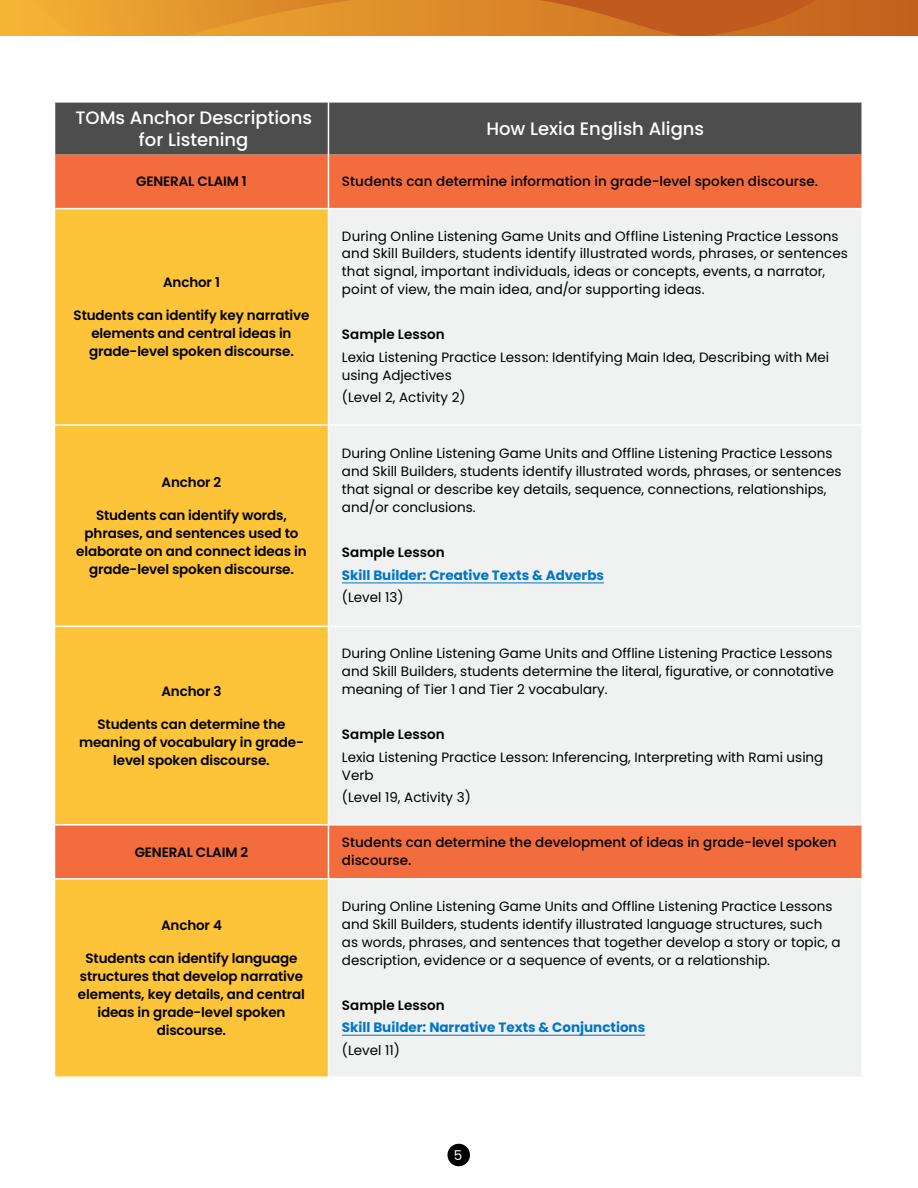
<style>
.page{position:relative;width:918px;height:1188px;background:#fff}
.page>*{position:absolute;margin:0;border:0;box-sizing:border-box;transform-origin:0 0}
.t1{font:500 18px/21.6px "Poppins";color:#fff;text-align:center}
.t2{font:13.5px/18px "Poppins";color:#000}
.t3{font:600 13.5px/18px "Poppins";letter-spacing:-.01em;color:#000;text-align:center}
.t4{font:500 13.5px/18px "Poppins";color:#000}
.t5{font:700 13.5px "Poppins";color:#0075c8}
.t6{font:13.5px "Poppins";color:#fff}
</style>
<div class="page">
<img style="left:0;top:0;width:918px;height:36px">
<img style="left:34px;top:0;width:782px;height:36px">
<div style="left:447px;top:1144px;width:23px;height:22px;background:#000;border-radius:50%"></div>
<div style="left:55px;top:103px;width:806px;height:52px;background:#4e4d4e"></div>
<div style="left:55px;top:155px;width:806px;height:53px;background:#f26c3e"></div>
<svg style="left:55px;top:209px;width:273px;height:867px;background:#fcbd39"></svg>
<div style="left:329px;top:210px;width:532px;height:866px;background:#f0f1f1"></div>
<hr style="left:328px;top:103px;width:1px;height:52px;background:#fff">
<hr style="left:328px;top:155px;width:1px;height:53px;background:#fff">
<hr style="left:55px;top:424px;width:273px;height:2px;background:#fff">
<hr style="left:328px;top:424px;width:533px;height:2px;background:#fff">
<hr style="left:55px;top:626px;width:273px;height:1px;background:#fff">
<hr style="left:328px;top:626px;width:533px;height:1px;background:#fff">
<hr style="left:55px;top:824px;width:273px;height:2px;background:#fff">
<hr style="left:328px;top:824px;width:533px;height:2px;background:#fff">
<hr style="left:55px;top:878px;width:273px;height:2px;background:#fff">
<hr style="left:328px;top:878px;width:533px;height:2px;background:#fff">
<hr style="left:342px;top:583px;width:262px;height:1px;background:#0075c8">
<hr style="left:342px;top:1035px;width:303px;height:1px;background:#0075c8">
<h1 class="t1" style="left:75px;top:107px;width:238px">TOMs Anchor Descriptions for Listening</h1>
<h1 class="t1" style="left:486px;top:120px;width:219px">How Lexia English Aligns</h1>
<p class="t3" style="left:136px;top:173px;width:112px">GENERAL CLAIM 1</p>
<p class="t4" style="left:342px;top:173px;width:478px">Students can determine information in grade-level spoken discourse.</p>
<p class="t3" style="left:163px;top:273px;width:58px">Anchor 1</p>
<p class="t3" style="left:74px;top:306px;width:237px">Students can identify key narrative elements and central ideas in grade-level spoken discourse.</p>
<p class="t3" style="left:162px;top:473px;width:61px">Anchor 2</p>
<p class="t3" style="left:76px;top:506px;width:232px">Students can identify words, phrases, and sentences used to elaborate on and connect ideas in grade-level spoken discourse.</p>
<p class="t3" style="left:161px;top:682px;width:62px">Anchor 3</p>
<p class="t3" style="left:79px;top:715px;width:226px">Students can determine the meaning of vocabulary in grade&shy;level spoken discourse.</p>
<p class="t2" style="left:342px;top:227px;width:508px">During Online Listening Game Units and Offline Listening Practice Lessons and Skill Builders, students identify illustrated words, phrases, or sentences that signal, important individuals, ideas or concepts, events, a narrator, point of view, the main idea, and/or supporting ideas.</p>
<p class="t3" style="left:342px;top:326px;width:104px">Sample Lesson</p>
<p class="t2" style="left:342px;top:348px;width:489px">Lexia Listening Practice Lesson: Identifying Main Idea, Describing with Mei using Adjectives</p>
<p class="t2" style="left:342px;top:389px;width:125px">(Level 2, Activity 2)</p>
<p class="t2" style="left:342px;top:445px;width:501px">During Online Listening Game Units and Offline Listening Practice Lessons and Skill Builders, students identify illustrated words, phrases, or sentences that signal or describe key details, sequence, connections, relationships, and/or conclusions.</p>
<p class="t3" style="left:342px;top:544px;width:104px">Sample Lesson</p>
<p class="t5" style="left:342px;top:569px;width:264px">Skill Builder: Creative Texts &amp; Adverbs</p>
<p class="t2" style="left:342px;top:589px;width:63px">(Level 13)</p>
<p class="t2" style="left:342px;top:645px;width:493px;text-align:justify">During Online Listening Game Units and Offline Listening Practice Lessons and Skill Builders, students determine the literal, figurative, or connotative meaning of Tier 1 and Tier 2 vocabulary.</p>
<p class="t3" style="left:342px;top:726px;width:104px">Sample Lesson</p>
<p class="t2" style="left:342px;top:748px;width:483px">Lexia Listening Practice Lesson: Inferencing, Interpreting with Rami using<br>Verb</p>
<p class="t2" style="left:342px;top:789px;width:130px">(Level 19, Activity 3)</p>
<p class="t3" style="left:135px;top:843px;width:115px">GENERAL CLAIM 2</p>
<p class="t4" style="left:342px;top:834px;width:496px">Students can determine the development of ideas in grade-level spoken discourse.</p>
<p class="t3" style="left:161px;top:917px;width:62px">Anchor 4</p>
<p class="t3" style="left:78px;top:950px;width:228px">Students can identify language structures that develop narrative elements, key details, and central ideas in grade-level spoken discourse.</p>
<p class="t2" style="left:342px;top:897px;width:500px">During Online Listening Game Units and Offline Listening Practice Lessons and Skill Builders, students identify illustrated language structures, such as words, phrases, and sentences that together develop a story or topic, a description, evidence or a sequence of events, or a relationship.</p>
<p class="t3" style="left:342px;top:996px;width:104px">Sample Lesson</p>
<p class="t5" style="left:342px;top:1021px;width:305px">Skill Builder: Narrative Texts &amp; Conjunctions</p>
<p class="t2" style="left:342px;top:1041px;width:59px">(Level 11)</p>
<p class="t6" style="left:454px;top:1147px;width:10px">5</p>
</div>
